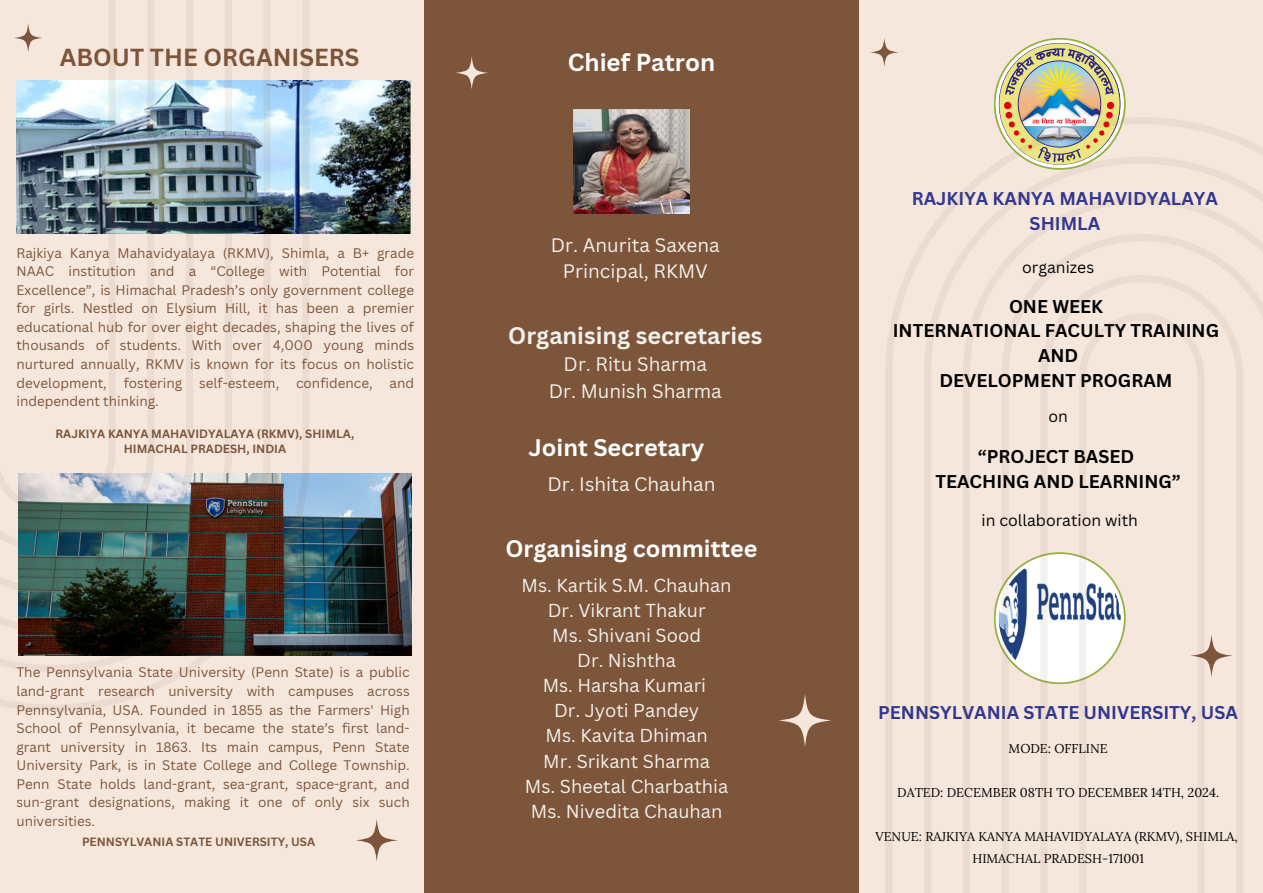
<style>
.page{position:relative;width:1263px;height:893px;background:#f6e7dd}
.page>*{position:absolute;margin:0;border:0;box-sizing:border-box;transform-origin:0 0}
.t1{font:700 24px "Canva Sans";color:#7d553a}
.t2{font:700 24px "Canva Sans";color:#fff}
.t3{font:700 23.33px "Canva Sans";color:#fff}
.t4{font:700 23.33px "Canva Sans";color:#f2f1eb}
.t5{font:18.98px/26.2px "Canva Sans";color:#f2f1eb;text-align:center}
.t6{font:18.23px/25.1px "Canva Sans";color:#f2f1eb;text-align:center}
.t7{font:700 18px/24.8px "Canva Sans";color:#000;text-align:center}
.t8{font:700 18px/24.8px "Canva Sans";color:#313890;text-align:center}
.t9{font:15.75px "Canva Sans";color:#000}
.t10{font:13.5px/18.6px "Canva Sans";color:#7d553a;text-align:justify}
.t11{font:12.75px "Lora";color:#000}
.t12{font:700 11.7px/15.6px "Canva Sans";color:#7d553a;text-align:center}
</style>
<div class="page">
<svg style="left:870px;top:38px;width:29px;height:28px"></svg>
<svg style="left:994px;top:38px;width:132px;height:132px"></svg>
<svg style="left:995px;top:40px;width:129px;height:128px"></svg>
<img style="left:999px;top:43px;width:122px;height:122px;border-radius:50%">
<div style="left:424px;top:0;width:435px;height:893px;background:#7d553a"></div>
<img style="left:573px;top:109px;width:117px;height:105px">
<img style="left:309px;top:81px;width:102px;height:153px">
<img style="left:309px;top:473px;width:102px;height:183px">
<img style="left:0;top:0;width:309px;height:711px">
<svg style="left:885px;top:117px;width:378px;height:776px"></svg>
<svg style="left:356px;top:819px;width:42px;height:42px"></svg>
<svg style="left:779px;top:694px;width:52px;height:53px"></svg>
<svg style="left:456px;top:57px;width:32px;height:32px"></svg>
<p class="t1" style="left:60px;top:40px;width:301px">ABOUT THE ORGANISERS</p>
<p class="t10" style="left:16px;top:243px;width:399px">Rajkiya Kanya Mahavidyalaya (RKMV), Shimla, a B+ grade NAAC institution and a “College with Potential for Excellence”, is Himachal Pradesh’s only government college for girls. Nestled on Elysium Hill, it has been a premier educational hub for over eight decades, shaping the lives of thousands of students. With over 4,000 young minds nurtured annually, RKMV is known for its focus on holistic development, fostering self-esteem, confidence, and independent thinking.</p>
<p class="t12" style="left:56px;top:425px;width:300px">RAJKIYA KANYA MAHAVIDYALAYA (RKMV), SHIMLA,<br>HIMACHAL PRADESH, INDIA</p>
<p class="t10" style="left:16px;top:663px;width:395px">The Pennsylvania State University (Penn State) is a public land-grant research university with campuses across Pennsylvania, USA. Founded in 1855 as the Farmers' High School of Pennsylvania, it became the state’s first land&shy;grant university in 1863. Its main campus, Penn State University Park, is in State College and College Township.<br>Penn State holds land-grant, sea-grant, space-grant, and sun-grant designations, making it one of only six such universities.</p>
<p class="t12" style="left:82px;top:833px;width:235px">PENNSYLVANIA STATE UNIVERSITY, USA</p>
<p class="t2" style="left:568px;top:45px;width:149px">Chief Patron</p>
<h5 class="t5" style="left:551px;top:231px;width:170px">Dr. Anurita Saxena<br>Principal, RKMV</h5>
<h3 class="t4" style="left:508px;top:319px;width:256px">Organising secretaries</h3>
<h3 class="t5" style="left:549px;top:351px;width:175px">Dr. Ritu Sharma<br>Dr. Munish Sharma</h3>
<h5 class="t3" style="left:528px;top:431px;width:177px">Joint Secretary</h5>
<h2 class="t5" style="left:547px;top:470px;width:170px">Dr. Ishita Chauhan</h2>
<h2 class="t3" style="left:505px;top:532px;width:254px">Organising committee</h2>
<h5 class="t6" style="left:522px;top:572px;width:211px">Ms. Kartik S.M. Chauhan<br>Dr. Vikrant Thakur<br>Ms. Shivani Sood<br>Dr. Nishtha<br>Ms. Harsha Kumari<br>Dr. Jyoti Pandey<br>Ms. Kavita Dhiman<br>Mr. Srikant Sharma<br>Ms. Sheetal Charbathia<br>Ms. Nivedita Chauhan</h5>
<p class="t8" style="left:912px;top:186px;width:308px">RAJKIYA KANYA MAHAVIDYALAYA<br>SHIMLA</p>
<p class="t9" style="left:1022px;top:256px;width:73px">organizes</p>
<p class="t7" style="left:893px;top:293px;width:328px">ONE WEEK<br>INTERNATIONAL FACULTY TRAINING<br>AND<br>DEVELOPMENT PROGRAM</p>
<p class="t9" style="left:1048px;top:405px;width:21px">on</p>
<h1 class="t7" style="left:935px;top:444px;width:247px">“PROJECT BASED<br>TEACHING AND LEARNING”</h1>
<p class="t9" style="left:981px;top:509px;width:158px">in collaboration with</p>
<p class="t8" style="left:878px;top:699px;width:361px">PENNSYLVANIA STATE UNIVERSITY, USA</p>
<p class="t11" style="left:1008px;top:740px;width:101px">MODE: OFFLINE</p>
<p class="t11" style="left:897px;top:784px;width:323px">DATED: DECEMBER 08TH TO DECEMBER 14TH, 2024.</p>
<p class="t11" style="left:875px;top:828px;width:364px">VENUE: RAJKIYA KANYA MAHAVIDYALAYA (RKMV), SHIMLA,</p>
<h2 class="t11" style="left:972px;top:850px;width:173px">HIMACHAL PRADESH-171001</h2>
</div>
